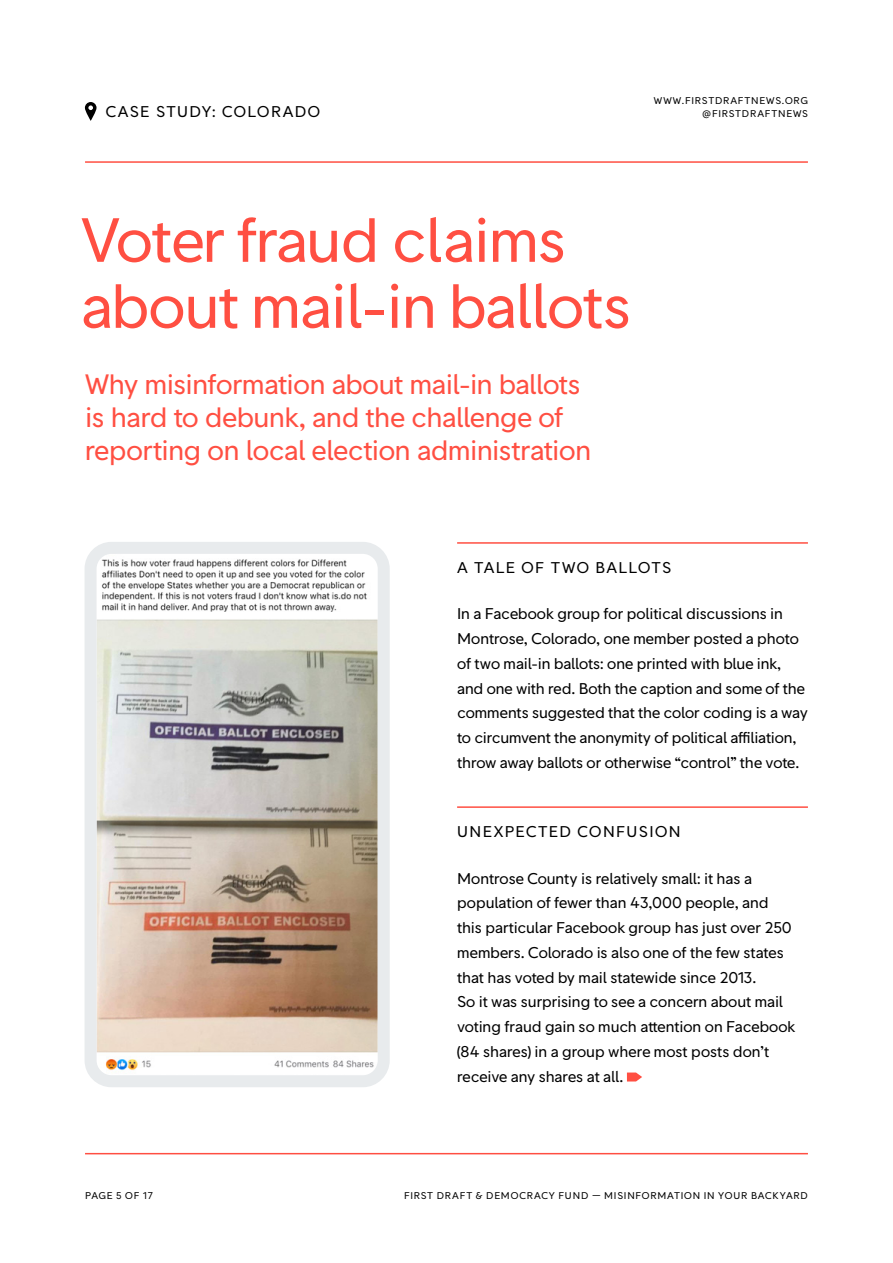
<style>
.page{position:relative;width:893px;height:1263px;background:#fff}
.page>*{position:absolute;margin:0;border:0;box-sizing:border-box;transform-origin:0 0}
.t1{font:60px/66px "First Hand";letter-spacing:-.015em;color:#ff4f42}
.t2{font:27px/33px "First Hand";letter-spacing:-.015em;color:#ff4f42}
.t3{font:15px/24.8px "First Hand";letter-spacing:-.005em;color:#000}
.t4{font:15px "First Hand";letter-spacing:.09em;color:#000}
.t5{font:15px "First Hand";letter-spacing:.085em;color:#000}
.t6{font:9.45px/13.5px "First Hand";letter-spacing:.08em;color:#000;text-align:right}
</style>
<div class="page">
<hr style="left:85px;top:161px;width:723px;height:2px;background:#ff4f42">
<hr style="left:85px;top:1153px;width:723px;height:1px;background:#ff4f42">
<img style="left:98px;top:555px;width:279px;height:519px">
<div style="left:85px;top:542px;width:305px;height:545px;border:12px solid #e8ebed;border-radius:21px"></div>
<svg style="left:627px;top:1072px;width:15px;height:9px"></svg>
<hr style="left:457px;top:806px;width:351px;height:2px;background:#ff4f42">
<hr style="left:457px;top:542px;width:351px;height:2px;background:#ff4f42">
<svg style="left:85px;top:102px;width:12px;height:19px"></svg>
<p class="t4" style="left:106px;top:103px;width:216px">CASE STUDY: COLORADO</p>
<p class="t6" style="left:654px;top:94px;width:156px">WWW.FIRSTDRAFTNEWS.ORG @FIRSTDRAFTNEWS</p>
<h1 class="t1" style="left:81px;top:209px;width:552px">Voter fraud claims about mail-in ballots</h1>
<h2 class="t2" style="left:85px;top:368px;width:508px">Why misinformation about mail-in ballots is hard to debunk, and the challenge of reporting on local election administration</h2>
<p class="t5" style="left:457px;top:558px;width:216px">A TALE OF TWO BALLOTS</p>
<p class="t3" style="left:457px;top:602px;width:352px">In a Facebook group for political discussions in Montrose, Colorado, one member posted a photo of two mail-in ballots: one printed with blue ink, and one with red. Both the caption and some of the comments suggested that the color coding is a way to circumvent the anonymity of political affiliation, throw away ballots or otherwise “control” the vote.</p>
<p class="t4" style="left:457px;top:822px;width:225px">UNEXPECTED CONFUSION</p>
<p class="t3" style="left:457px;top:866px;width:340px">Montrose County is relatively small: it has a population of fewer than 43,000 people, and this particular Facebook group has just over 250 members. Colorado is also one of the few states that has voted by mail statewide since 2013.<br>So it was surprising to see a concern about mail voting fraud gain so much attention on Facebook (84 shares) in a group where most posts don’t receive any shares at all.</p>
<p class="t6" style="left:85px;top:1189px;width:69px">PAGE 5 OF 17</p>
<p class="t6" style="left:404px;top:1189px;width:405px">FIRST DRAFT &amp; DEMOCRACY FUND — MISINFORMATION IN YOUR BACKYARD</p>
</div>
